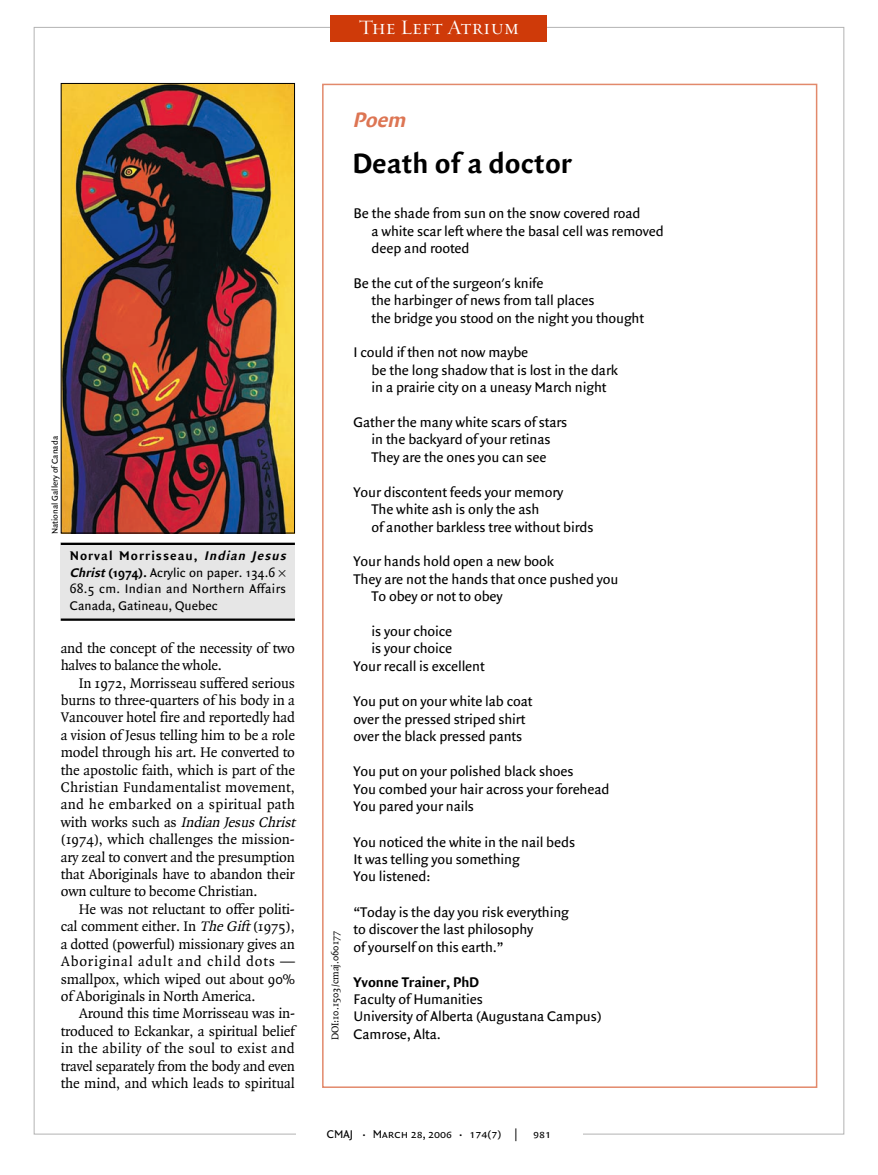
<style>
.page{position:relative;width:878px;height:1175px;background:#fff}
.page>*{position:absolute;margin:0;border:0;box-sizing:border-box;transform-origin:0 0}
.t1{font:700 30px "Quadraat Sans";color:#000}
.t2{font:italic 700 22.5px "Quadraat Sans";color:#dd7553}
.t3{font:21px "Requiem Display HTF Small Caps";letter-spacing:.005em;color:#fff}
.t4{font:15px/17.4px "Quadraat Sans";letter-spacing:-.01em;color:#000}
.t5{font:15px/17.4px "Quadraat";letter-spacing:-.01em;color:#000}
.t6{font:700 15px "Quadraat Sans";letter-spacing:-.01em;color:#000}
.t7{font:13.5px/16.5px "Quadraat Sans";color:#000}
.t8{font:12px "Quadraat Sans Caps";color:#000}
.t9{font:10.5px "Quadraat";color:#000}
.t10{font:9px "Quadraat Sans";color:#000}
.s1{font-weight:700}
.s2{font-weight:700;font-style:italic}
.s3{font-style:italic}
.s4{font-size:9px}
</style>
<div class="page">
<div style="left:331px;top:15px;width:216px;height:26px;background:#cf3a09"></div>
<img style="left:63px;top:85px;width:230px;height:446px">
<div style="left:61px;top:83px;width:234px;height:450px;border:1px solid #000"></div>
<div style="left:61px;top:543px;width:234px;height:78px;background:#e6e6e6"></div>
<hr style="left:61px;top:543px;width:234px;height:2px;background:#000">
<hr style="left:61px;top:618px;width:234px;height:3px;background:#000">
<h3 class="t3" style="left:359px;top:15px;width:162px">The Left Atrium</h3>
<p class="t10" style="left:51px;top:534px;width:100px;rotate:-90deg">National Gallery ofCanada</p>
<p class="t7" style="left:70px;top:548px;width:221px"><span class="s1">Norval Morrisseau,</span> <span class="s2">Indian Jesus Christ</span><span class="s1">(1974).</span> Acrylic on paper. 134.6<br>68.5 cm. Indian and Northern Affairs Canada, Gatineau, Quebec</p>
<p class="t5" style="left:61px;top:639px;width:236px">and the concept of the necessity of two halves to balance the whole.</p>
<p class="t5" style="left:61px;top:674px;width:239px;text-indent:18px">In 1972, Morrisseau suffered serious burns to three-quarters of his body in a Vancouver hotel fire and reportedly had a vision of Jesus telling him to be a role model through his art. He converted to the apostolic faith, which is part of the Christian Fundamentalist movement, and he embarked on a spiritual path w i t h w o r k s s u c h a s <span class="s3">Indian JesusChrist </span>(1974), which challenges the mission&shy;ary zeal to convert and the presumption that Aboriginals have to abandon their own culture to become Christian.</p>
<p class="t5" style="left:61px;top:900px;width:236px;text-align:justify;text-indent:18px">He was not reluctant to offer politi&shy;cal comment either. In <span class="s3">The Gift</span>(1975), a dotted (powerful) missionary gives an Aboriginal adult and child dots — smallpox, which wiped out about 90% of Aboriginals in North America.</p>
<p class="t5" style="left:61px;top:1005px;width:236px;text-align:justify;text-indent:18px">Around this time Morrisseau was in&shy;troduced to Eckankar, a spiritual belief in the ability of the soul to exist and travel separately from the body and even the mind, and which leads to spiritual</p>
<h2 class="t2" style="left:352px;top:107px;width:60px">Poem</h2>
<h1 class="t1" style="left:352px;top:147px;width:221px">Death of a doctor</h1>
<p class="t9" style="left:330px;top:1040px;width:111px;rotate:-90deg">DOI:10.1503/cmaj.060177</p>
<p class="t4" style="left:371px;top:205px;width:294px;text-indent:-18px">Be the shade from sun on the snow covered road<br>a white scar left where the basal cell was removed deep and rooted</p>
<p class="t4" style="left:371px;top:275px;width:274px;text-indent:-18px">Be the cut of the surgeon's knife<br>the harbinger of news from tall places<br>the bridge you stood on the night you thought</p>
<p class="t4" style="left:371px;top:344px;width:248px;text-indent:-18px">I could if then not now maybe<br>be the long shadow that is lost in the dark in a prairie city on a uneasy March night</p>
<p class="t4" style="left:353px;top:414px;width:215px;text-align:center">Gather the many white scars of stars in the backyard of your retinas<br>They are the ones you can see</p>
<p class="t4" style="left:371px;top:484px;width:223px;text-indent:-18px">Your discontent feeds your memory<br>The white ash is only the ash<br>of another barkless tree without birds</p>
<p class="t4" style="left:353px;top:553px;width:202px">Your hands hold open a new book</p>
<p class="t4" style="left:353px;top:571px;width:266px">They are not the hands that once pushed you</p>
<p class="t4" style="left:371px;top:588px;width:133px">To obey or not to obey</p>
<p class="t4" style="left:371px;top:623px;width:82px">is your choice</p>
<p class="t4" style="left:371px;top:640px;width:82px">is your choice</p>
<p class="t4" style="left:353px;top:658px;width:133px">Your recall is excellent</p>
<p class="t4" style="left:353px;top:693px;width:180px">You put on your white lab coat over the pressed striped shirt over the black pressed pants</p>
<p class="t4" style="left:353px;top:763px;width:257px">You put on your polished black shoes<br>You combed your hair across your forehead<br>You pared your nails</p>
<p class="t4" style="left:353px;top:833px;width:223px">You noticed the white in the nail beds<br>It was telling you something<br>You listened:</p>
<p class="t4" style="left:353px;top:904px;width:217px">“Today is the day you risk everything to discover the last philosophy<br>of yourself on this earth.”</p>
<p class="t6" style="left:353px;top:973px;width:127px">Yvonne Trainer, PhD</p>
<p class="t4" style="left:353px;top:991px;width:249px">Faculty of Humanities<br>University of Alberta (Augustana Campus)</p>
<p class="t4" style="left:353px;top:1025px;width:89px">Camrose, Alta.</p>
<p class="t8" style="left:327px;top:1127px;width:226px">CMAJ <span class="s4">•</span> March 28, 2006 <span class="s4">•</span> 174(7) | 981</p>
</div>
